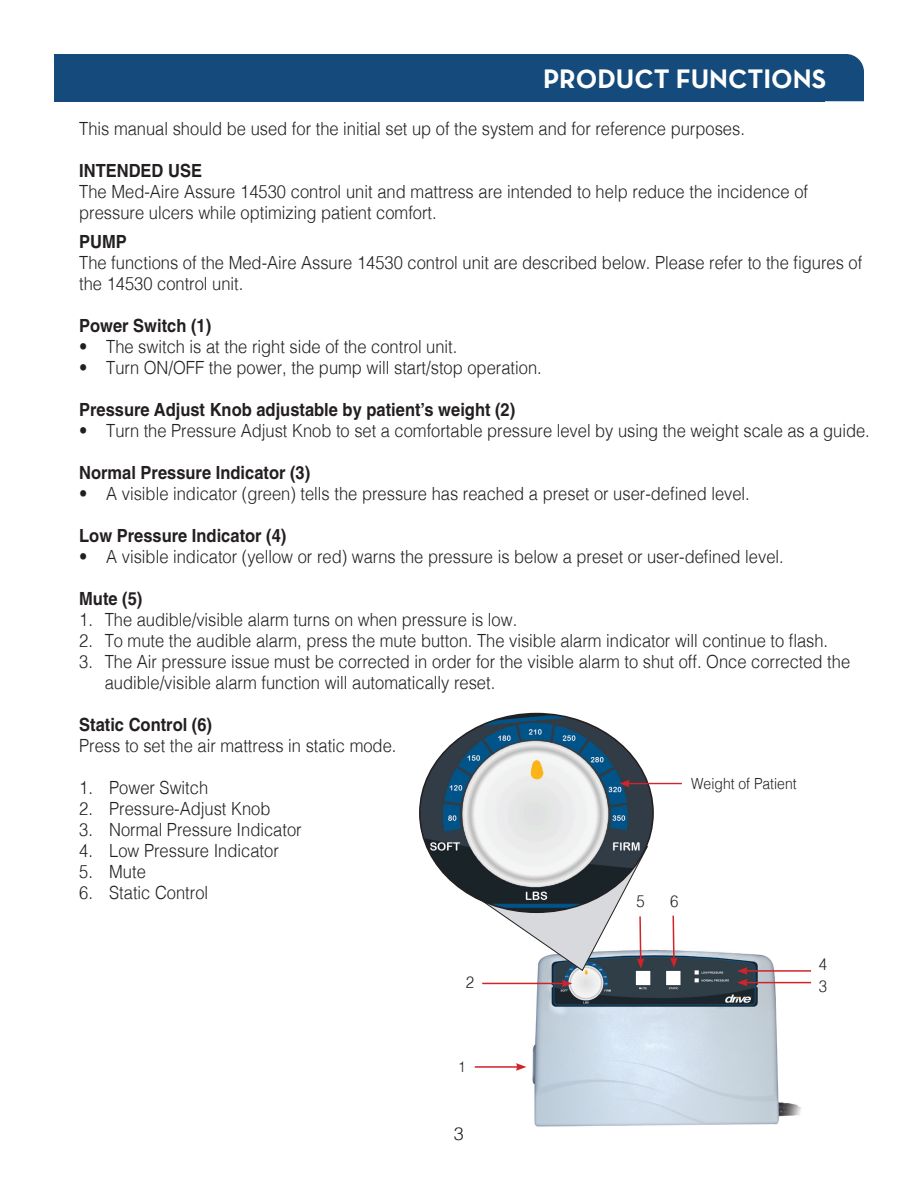
<style>
.page{position:relative;width:918px;height:1188px;background:#fff}
.page>*{position:absolute;margin:0;border:0;box-sizing:border-box;transform-origin:0 0}
.t1{font:700 27px "Neutraface Text TT";color:#fff}
.t2{font:300 18.15px/21px "Helvetica";color:#231f20;scale:.91 1}
.t3{font:700 18.15px "Helvetica";color:#231f20;scale:.91 1}
.t4{font:300 18px "Helvetica";color:#231f20}
.t5{font:300 16.5px "Helvetica";color:#231f20;scale:.91 1}
.t6{font:300 15.3px "Helvetica";color:#231f20;scale:.91 1}
.t7{font:300 14.85px "Helvetica";color:#231f20;scale:.91 1}
</style>
<div class="page">
<div style="left:825px;top:54px;width:39px;height:47px;background:#144a7c"></div>
<div style="left:54px;top:54px;width:771px;height:47px;background:#144a7c"></div>
<img style="left:505px;top:950px;width:307px;height:177px">
<hr style="left:745px;top:982px;width:66px;height:1px;background:#d1232a">
<hr style="left:745px;top:970px;width:66px;height:2px;background:#d1232a">
<svg style="left:737px;top:967px;width:11px;height:19px"></svg>
<hr style="left:482px;top:983px;width:82px;height:1px;background:#d1232a">
<svg style="left:562px;top:980px;width:10px;height:7px"></svg>
<svg style="left:670px;top:915px;width:8px;height:53px"></svg>
<hr style="left:475px;top:1066px;width:43px;height:2px;background:#d1232a">
<svg style="left:516px;top:1063px;width:10px;height:8px"></svg>
<svg style="left:497px;top:912px;width:152px;height:59px"></svg>
<img style="left:420px;top:714px;width:233px;height:198px">
<hr style="left:627px;top:783px;width:55px;height:1px;background:#d1232a">
<svg style="left:619px;top:780px;width:11px;height:7px"></svg>
<p class="t1" style="left:543px;top:61px;width:285px">PRODUCT FUNCTIONS</p>
<p class="t2" style="left:79px;top:117px;width:733px">This manual should be used for the initial set up of the system and for reference purposes.</p>
<p class="t3" style="left:79px;top:160px;width:136px">INTENDED USE</p>
<p class="t2" style="left:79px;top:180px;width:803px">The Med-Aire Assure 14530 control unit and mattress are intended to help reduce the incidence of pressure ulcers while optimizing patient comfort.</p>
<p class="t3" style="left:79px;top:230px;width:54px">PUMP</p>
<p class="t2" style="left:79px;top:251px;width:862px">The functions of the Med-Aire Assure 14530 control unit are described below. Please refer to the figures of</p>
<p class="t2" style="left:79px;top:272px;width:182px">the 14530 control unit.</p>
<p class="t3" style="left:79px;top:314px;width:147px">Power Switch (1)</p>
<p class="t2" style="left:79px;top:335px;width:417px">• The switch is at the right side of the control unit.</p>
<p class="t2" style="left:79px;top:356px;width:510px">• Turn ON/OFF the power, the pump will start/stop operation.</p>
<p class="t3" style="left:79px;top:398px;width:481px">Pressure Adjust Knob adjustable by patient’s weight (2)</p>
<p class="t2" style="left:79px;top:419px;width:870px">• Turn the Pressure Adjust Knob to set a comfortable pressure level by using the weight scale as a guide.</p>
<p class="t3" style="left:79px;top:461px;width:255px">Normal Pressure Indicator (3)</p>
<p class="t2" style="left:79px;top:482px;width:739px">• A visible indicator (green) tells the pressure has reached a preset or user-defined level.</p>
<p class="t3" style="left:79px;top:524px;width:229px">Low Pressure Indicator (4)</p>
<p class="t2" style="left:79px;top:545px;width:776px">• A visible indicator (yellow or red) warns the pressure is below a preset or user-defined level.</p>
<p class="t3" style="left:79px;top:587px;width:71px">Mute (5)</p>
<p class="t2" style="left:79px;top:608px;width:483px">1. The audible/visible alarm turns on when pressure is low.</p>
<p class="t2" style="left:79px;top:629px;width:825px">2. To mute the audible alarm, press the mute button. The visible alarm indicator will continue to flash.</p>
<p class="t2" style="left:105px;top:650px;width:821px;text-indent:-25px">3. The Air pressure issue must be corrected in order for the visible alarm to shut off. Once corrected the audible/visible alarm function will automatically reset.</p>
<p class="t3" style="left:79px;top:713px;width:148px">Static Control (6)</p>
<p class="t2" style="left:79px;top:734px;width:350px">Press to set the air mattress in static mode.</p>
<p class="t2" style="left:79px;top:776px;width:143px">1. Power Switch</p>
<p class="t2" style="left:79px;top:797px;width:212px">2. Pressure-Adjust Knob</p>
<p class="t2" style="left:79px;top:818px;width:246px">3. Normal Pressure Indicator</p>
<p class="t2" style="left:79px;top:839px;width:221px">4. Low Pressure Indicator</p>
<p class="t2" style="left:79px;top:860px;width:75px">5. Mute</p>
<p class="t2" style="left:79px;top:881px;width:143px">6. Static Control</p>
<p class="t6" style="left:691px;top:771px;width:117px">Weight of Patient</p>
<p class="t5" style="left:636px;top:887px;width:11px">5</p>
<p class="t5" style="left:670px;top:887px;width:11px">6</p>
<p class="t5" style="left:466px;top:968px;width:11px">2</p>
<p class="t7" style="left:458px;top:1054px;width:10px">1</p>
<p class="t4" style="left:454px;top:1118px;width:12px">3</p>
<p class="t5" style="left:819px;top:951px;width:11px">4</p>
<p class="t5" style="left:819px;top:972px;width:11px">3</p>
</div>
